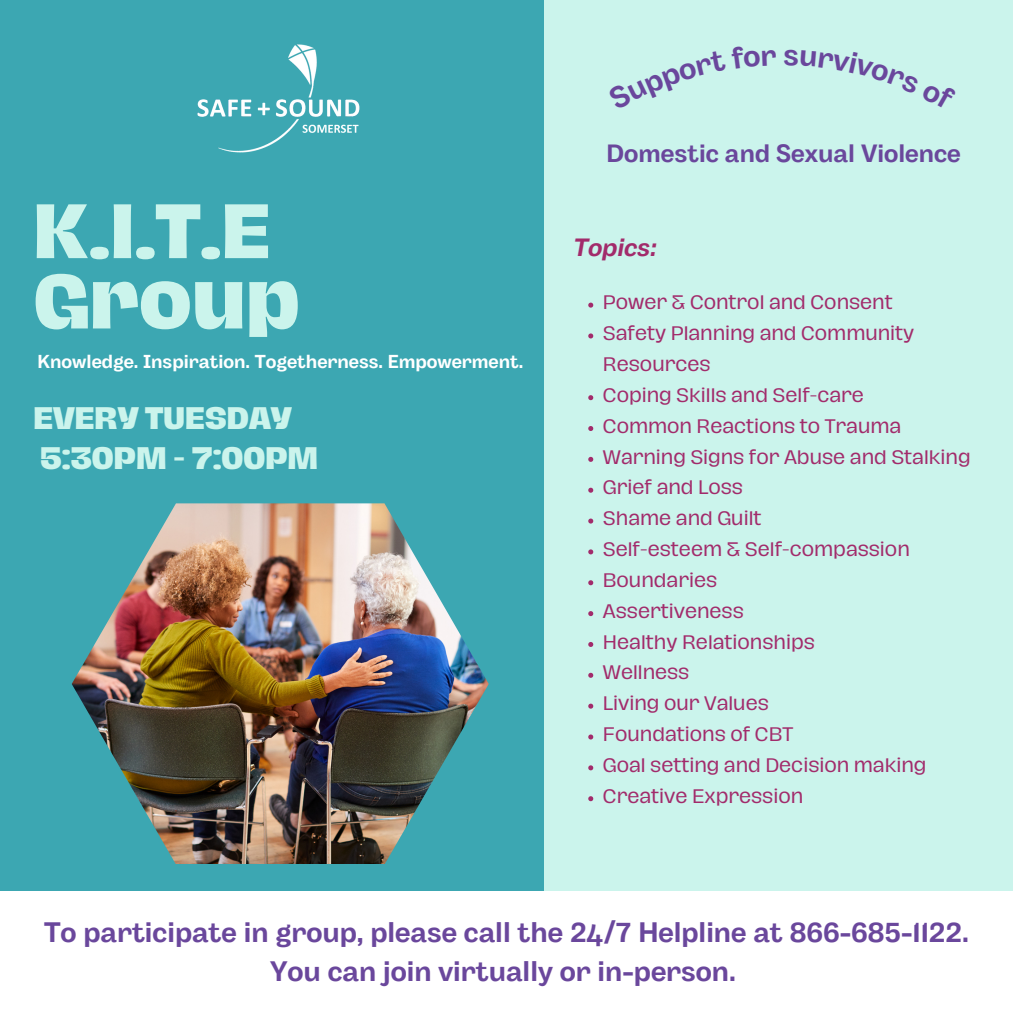
<style>
.page{position:relative;width:1013px;height:1013px;background:#fff}
.page>*{position:absolute;margin:0;border:0;box-sizing:border-box;transform-origin:0 0}
.t1{font:800 70.5px/70.2px "Hagrid";color:#cbf4ec}
.t2{font:800 28.62px/40.2px "Hagrid";color:#cbf4ec}
.t3{font:700 28.12px/38.8px "Body Grotesque";color:#6a479c;text-align:center}
.t4{font:700 25px "Body Grotesque";color:#6a479c}
.t5{font:italic 700 25px "Body Grotesque";color:#a22b6b}
.t6{font:700 18.75px "Body Grotesque";color:#fff}
.t7{font:17.88px/30.9px "Hagrid Text";color:#a22b6b}
</style>
<div class="page">
<div style="left:0;top:0;width:1012px;height:890px;background:#3ca7b2"></div>
<div style="left:544px;top:0;width:468px;height:890px;background:#cbf4ec"></div>
<img style="left:197px;top:44px;width:163px;height:109px">
<img style="left:72px;top:503px;width:416px;height:361px">
<svg style="left:588px;top:302px;width:5px;height:5px"></svg>
<svg style="left:588px;top:333px;width:5px;height:5px"></svg>
<svg style="left:588px;top:395px;width:5px;height:5px"></svg>
<svg style="left:588px;top:426px;width:5px;height:5px"></svg>
<svg style="left:588px;top:457px;width:5px;height:5px"></svg>
<svg style="left:588px;top:487px;width:5px;height:5px"></svg>
<svg style="left:588px;top:518px;width:5px;height:5px"></svg>
<svg style="left:588px;top:549px;width:5px;height:5px"></svg>
<svg style="left:588px;top:580px;width:5px;height:5px"></svg>
<svg style="left:588px;top:611px;width:5px;height:5px"></svg>
<svg style="left:588px;top:642px;width:5px;height:5px"></svg>
<svg style="left:588px;top:672px;width:5px;height:5px"></svg>
<svg style="left:588px;top:703px;width:5px;height:5px"></svg>
<svg style="left:588px;top:734px;width:5px;height:5px"></svg>
<svg style="left:588px;top:765px;width:5px;height:5px"></svg>
<svg style="left:588px;top:796px;width:5px;height:5px"></svg>
<h1 class="t1" style="left:34px;top:196px;width:267px">K.I.T.E<br>Group</h1>
<p class="t6" style="left:37px;top:350px;width:487px">Knowledge. Inspiration. Togetherness. Empowerment.</p>
<h2 class="t2" style="left:34px;top:398px;width:286px">EVERY TUESDAY<br>5:30PM - 7:00PM</h2>
<h3 class="t4" style="left:606px;top:138px;width:355px">Domestic and Sexual Violence</h3>
<h3 class="t5" style="left:572px;top:233px;width:84px">Topics:</h3>
<p class="t7" style="left:603px;top:287px;width:369px">Power &amp; Control and Consent<br>Safety Planning and Community<br>Resources<br>Coping Skills and Self-care<br>Common Reactions to Trauma<br>Warning Signs for Abuse and Stalking<br>Grief and Loss<br>Shame and Guilt<br>Self-esteem &amp; Self-compassion<br>Boundaries<br>Assertiveness<br>Healthy Relationships<br>Wellness<br>Living our Values<br>Foundations of CBT<br>Goal setting and Decision making<br>Creative Expression</p>
<h3 class="t3" style="left:44px;top:914px;width:926px">To participate in group, please call the 24/7 Helpline at 866-685-1122.<br>You can join virtually or in-person.</h3>
</div>
